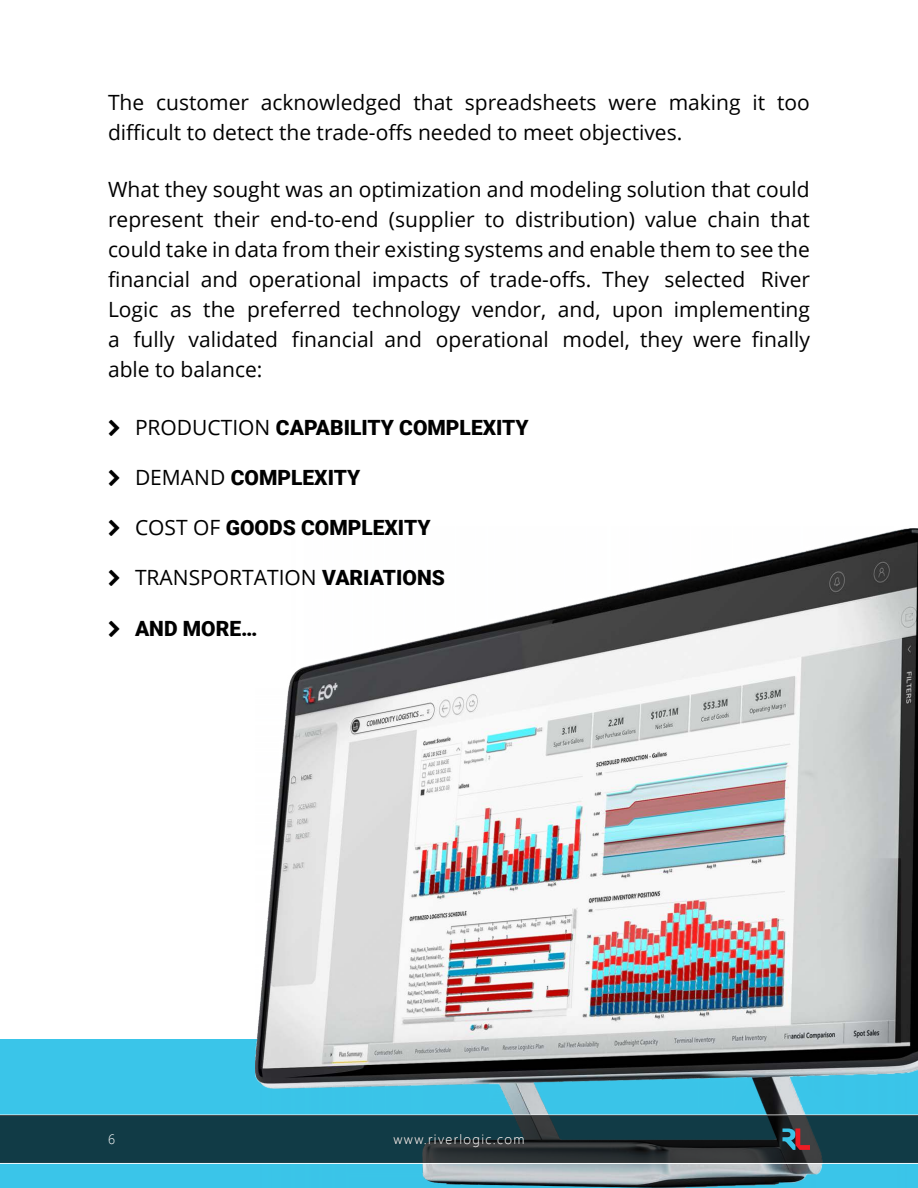
<style>
.page{position:relative;width:918px;height:1188px;background:#fff}
.page>*{position:absolute;margin:0;border:0;box-sizing:border-box;transform-origin:0 0}
.t1{font:21px/30px "Open Sans";color:#000}
.t2{font:900 21px "Roboto";color:#000}
.t3{font:300 13.5px "Segoe UI";letter-spacing:.1em;color:#fff}
.s1{font-family:"Open Sans";font-weight:400}
.s2{font-family:"Roboto";font-weight:900}
</style>
<div class="page">
<div style="left:0;top:1040px;width:918px;height:148px;background:#3ac5e9"></div>
<img style="left:255px;top:528px;width:663px;height:659px">
<hr style="left:0;top:1163px;width:918px;height:1px;background:#fff">
<svg style="left:0;top:1115px;width:918px;height:48px;background:#183840"></svg>
<svg style="left:782px;top:1128px;width:28px;height:22px"></svg>
<p class="t1" style="left:108px;top:87px;width:703px">The customer acknowledged that spreadsheets were making it too difficult to detect the trade-offs needed to meet objectives.</p>
<p class="t1" style="left:108px;top:174px;width:704px;text-align:justify">What they sought was an optimization and modeling solution that could represent their end-to-end (supplier to distribution) value chain that could take in data from their existing systems and enable them to see the financial and operational impacts of trade-offs. They selected River Logic as the preferred technology vendor, and, upon implementing a fully validated financial and operational model, they were finally able to balance:</p>
<p class="t2" style="left:135px;top:412px;width:395px"><span class="s1">PRODUCTION</span> CAPABILITY COMPLEXITY</p>
<p class="t2" style="left:135px;top:463px;width:227px"><span class="s1">DEMAND</span> COMPLEXITY</p>
<p class="t2" style="left:135px;top:513px;width:297px"><span class="s1">COST OF</span> GOODS COMPLEXITY</p>
<p class="t1" style="left:135px;top:562px;width:311px">TRANSPORTATION <span class="s2">VARIATIONS</span></p>
<p class="t2" style="left:135px;top:613px;width:124px">AND MORE…</p>
<p class="t3" style="left:108px;top:1130px;width:8px">6</p>
<p class="t3" style="left:393px;top:1130px;width:133px">www.riverlogic.com</p>
</div>
